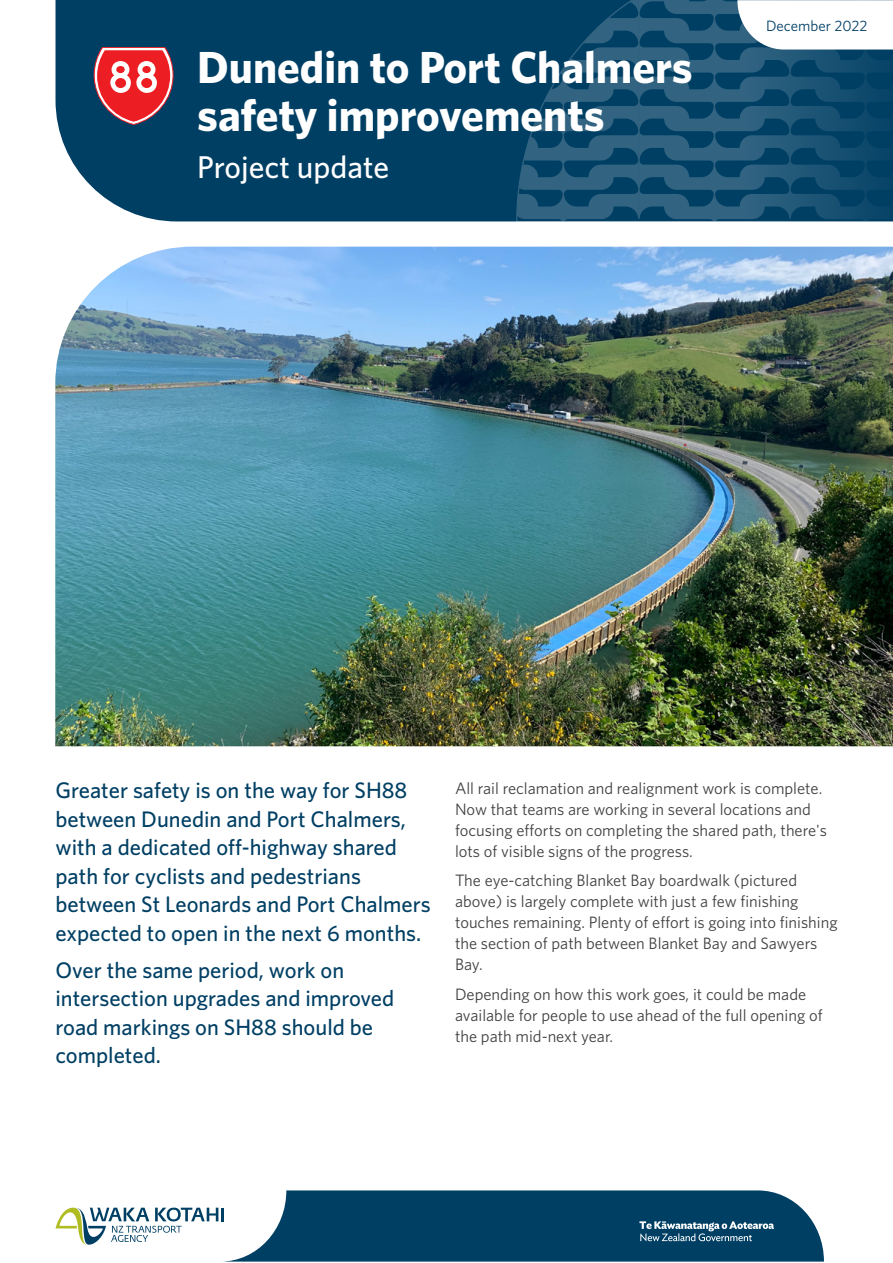
<style>
.page{position:relative;width:893px;height:1263px;background:#fff}
.page>*{position:absolute;margin:0;border:0;box-sizing:border-box;transform-origin:0 0}
.t1{font:700 45px/48px "Whitney";color:#fff}
.t2{font:500 31.5px "Whitney";color:#fff}
.t3{font:500 22.5px/28.5px "Whitney";color:#003f64}
.t4{font:16.5px/21px "Whitney";color:#414042}
.t5{font:15px "Whitney";color:#003f64}
</style>
<div class="page">
<img style="left:55px;top:247px;width:838px;height:499px">
<div style="left:56px;top:0;width:459px;height:221px;background:#003f64"></div>
<svg style="left:94px;top:47px;width:79px;height:78px"></svg>
<svg style="left:517px;top:0;width:376px;height:222px;background:#2a5e7d"></svg>
<svg style="left:56px;top:1190px;width:768px;height:71px"></svg>
<h1 class="t1" style="left:197px;top:43px;width:497px">Dunedin to Port Chalmers safety improvements</h1>
<h2 class="t2" style="left:197px;top:146px;width:194px">Project update</h2>
<p class="t5" style="left:766px;top:16px;width:103px">December 2022</p>
<h3 class="t3" style="left:56px;top:776px;width:377px">Greater safety is on the way for SH88 between Dunedin and Port Chalmers, with a dedicated off-highway shared path for cyclists and pedestrians between St Leonards and Port Chalmers expected to open in the next 6 months.</h3>
<h3 class="t3" style="left:56px;top:955px;width:340px">Over the same period, work on intersection upgrades and improved road markings on SH88 should be completed.</h3>
<p class="t4" style="left:455px;top:777px;width:374px">All rail reclamation and realignment work is complete.<br>Now that teams are working in several locations and focusing efforts on completing the shared path, there's lots of visible signs of the progress.</p>
<p class="t4" style="left:455px;top:869px;width:384px">The eye-catching Blanket Bay boardwalk (pictured above) is largely complete with just a few finishing touches remaining. Plenty of effort is going into finishing the section of path between Blanket Bay and Sawyers Bay.</p>
<p class="t4" style="left:455px;top:983px;width:369px">Depending on how this work goes, it could be made available for people to use ahead of the full opening of the path mid-next year.</p>
</div>
